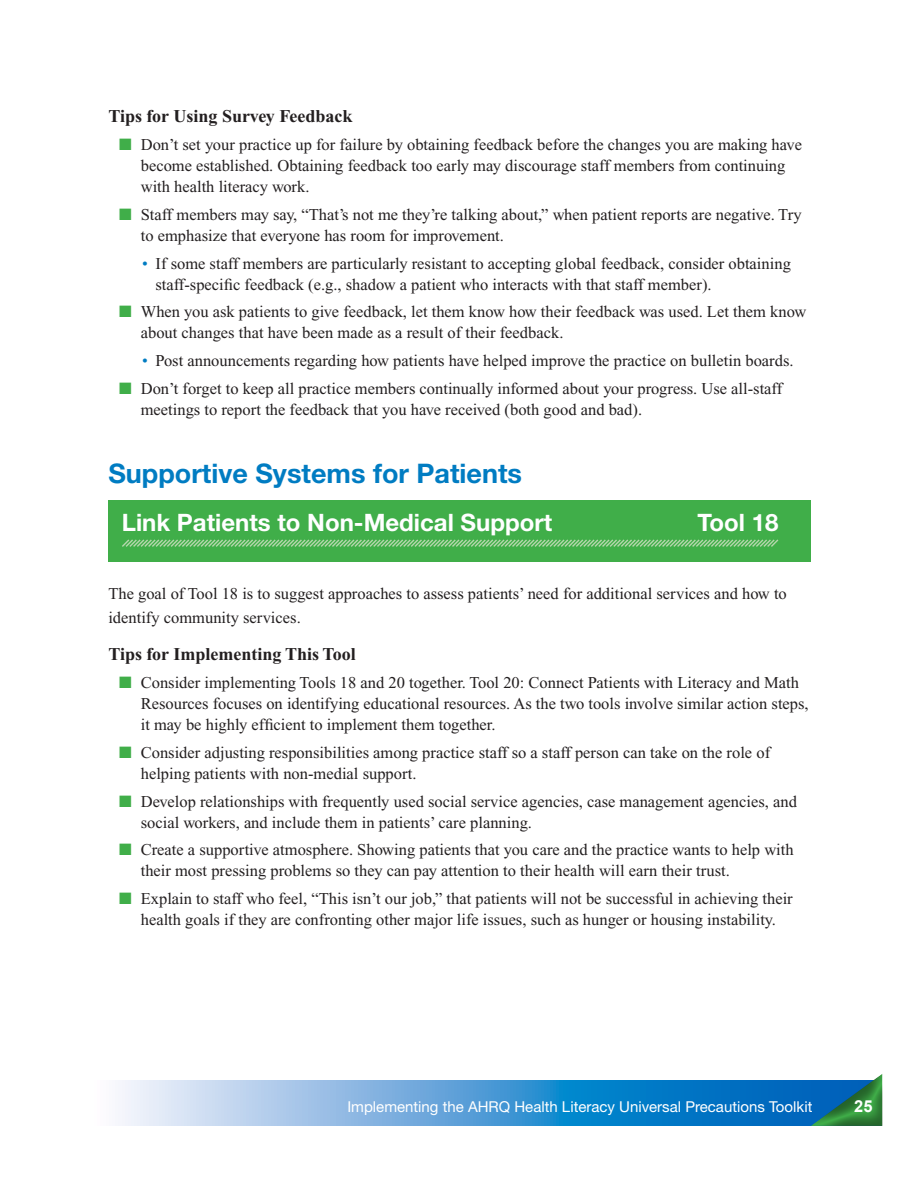
<style>
.page{position:relative;width:920px;height:1189px;background:#fff}
.page>*{position:absolute;margin:0;border:0;box-sizing:border-box;transform-origin:0 0}
.Head{font:700 27px "Helvetica Neue";color:#007cc2}
.Tool_head{font:700 24px "Helvetica Neue";color:#fff}
.Head_2{font:700 18px "Times New Roman";color:#231f20}
.Body{font:16.5px/21px "Times New Roman";color:#231f20}
.t1{font:700 16.5px "Arial";color:#fff}
.t2{font:15px "Helvetica Neue";color:#fff}
.s1{color:#40ae49}
.s2{color:#007cc2}
</style>
<div class="page">
<svg style="left:122px;top:1080px;width:688px;height:45px;background:#5ba2d8"></svg>
<div style="left:810px;top:1071px;width:74px;height:56px;background:#231f20;opacity:.5"></div>
<div style="left:108px;top:500px;width:702px;height:61px;background:#40ae49"></div>
<svg style="left:122px;top:539px;width:657px;height:8px"></svg>
<p class="Head_2" style="left:108px;top:106px;width:245px">Tips for Using Survey Feedback</p>
<p class="Body" style="left:141px;top:134px;width:662px;text-indent:-22px"><span class="s1">■</span> Don’t set your practice up for failure by obtaining feedback before the changes you are making have become established. Obtaining feedback too early may discourage staff members from continuing with health literacy work.</p>
<p class="Body" style="left:141px;top:204px;width:662px;text-indent:-22px"><span class="s1">■</span> Staff members may say, “That’s not me they’re talking about,” when patient reports are negative. Try to emphasize that everyone has room for improvement.</p>
<p class="Body" style="left:155px;top:253px;width:637px;text-indent:-13px"><span class="s2">•</span> If some staff members are particularly resistant to accepting global feedback, consider obtaining staff-specific feedback (e.g., shadow a patient who interacts with that staff member).</p>
<p class="Body" style="left:141px;top:301px;width:667px;text-indent:-22px"><span class="s1">■</span> When you ask patients to give feedback, let them know how their feedback was used. Let them know about changes that have been made as a result of their feedback.</p>
<p class="Body" style="left:142px;top:350px;width:653px"><span class="s2">•</span> Post announcements regarding how patients have helped improve the practice on bulletin boards.</p>
<p class="Body" style="left:141px;top:378px;width:643px;text-indent:-22px"><span class="s1">■</span> Don’t forget to keep all practice members continually informed about your progress. Use all-staff meetings to report the feedback that you have received (both good and bad).</p>
<p class="Head" style="left:108px;top:457px;width:415px">Supportive Systems for Patients</p>
<p class="Tool_head" style="left:122px;top:508px;width:432px">Link Patients to Non-Medical Support</p>
<p class="Tool_head" style="left:697px;top:508px;width:82px">Tool 18</p>
<p class="Body" style="left:108px;top:582px;width:680px;line-height:24px">The goal of Tool 18 is to suggest approaches to assess patients’ need for additional services and how to identify community services.</p>
<p class="Head_2" style="left:108px;top:644px;width:249px">Tips for Implementing This Tool</p>
<p class="Body" style="left:141px;top:672px;width:669px;text-indent:-22px"><span class="s1">■</span> Consider implementing Tools 18 and 20 together. Tool 20: Connect Patients with Literacy and Math<br>Resources focuses on identifying educational resources. As the two tools involve similar action steps, it may be highly efficient to implement them together.</p>
<p class="Body" style="left:141px;top:742px;width:631px;text-indent:-22px"><span class="s1">■</span> Consider adjusting responsibilities among practice staff so a staff person can take on the role of helping patients with non-medial support.</p>
<p class="Body" style="left:141px;top:790px;width:657px;text-indent:-22px"><span class="s1">■</span> Develop relationships with frequently used social service agencies, case management agencies, and social workers, and include them in patients’ care planning.</p>
<p class="Body" style="left:141px;top:839px;width:654px;text-indent:-22px"><span class="s1">■</span> Create a supportive atmosphere. Showing patients that you care and the practice wants to help with their most pressing problems so they can pay attention to their health will earn their trust.</p>
<p class="Body" style="left:119px;top:888px;width:675px;text-align:center"><span class="s1">■</span> Explain to staff who feel, “This isn’t our job,” that patients will not be successful in achieving their health goals if they are confronting other major life issues, such as hunger or housing instability.</p>
<p class="t2" style="left:347px;top:1098px;width:466px">Implementing the AHRQ Health Literacy Universal Precautions Toolkit</p>
<p class="t1" style="left:854px;top:1097px;width:20px">25</p>
</div>
